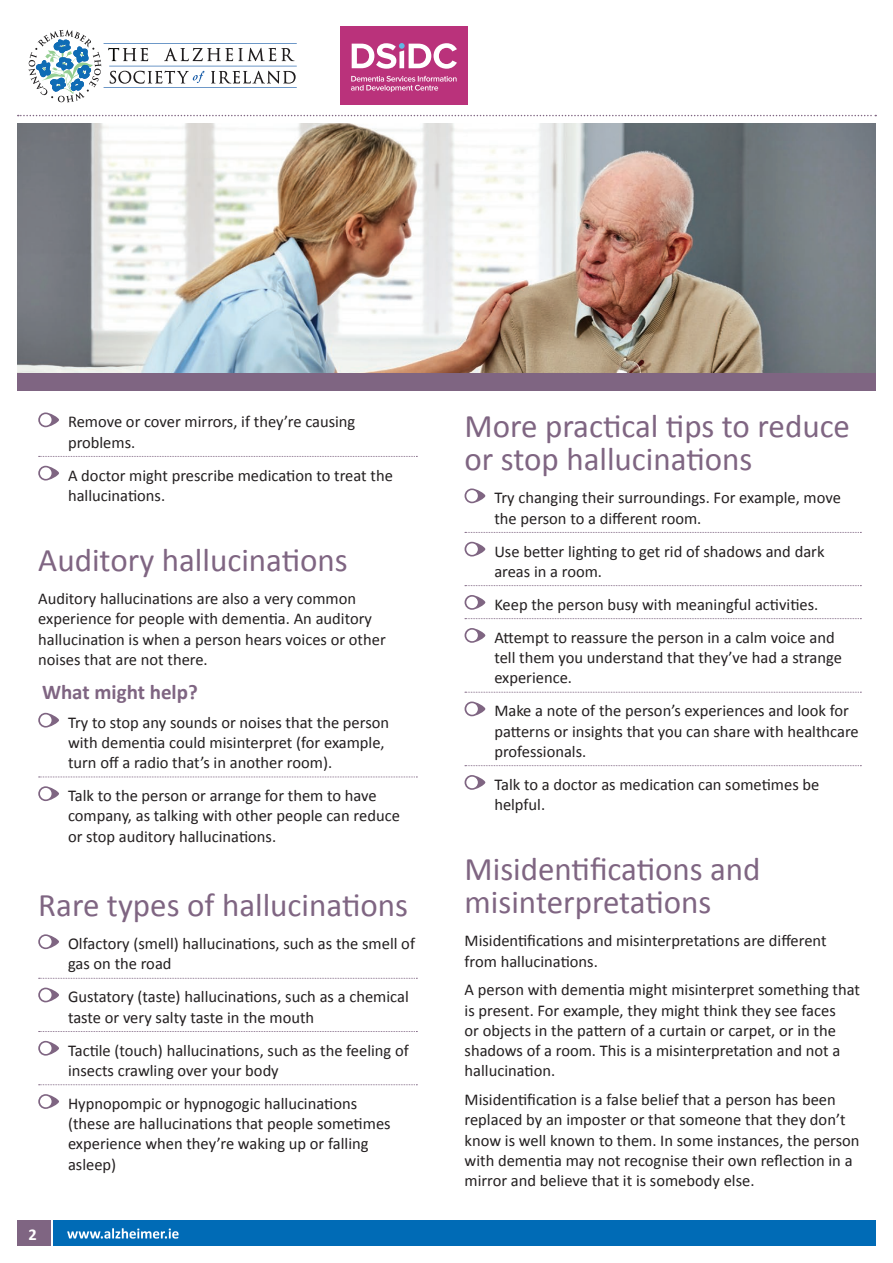
<style>
.page{position:relative;width:893px;height:1263px;background:#fff}
.page>*{position:absolute;margin:0;border:0;box-sizing:border-box;transform-origin:0 0}
.Main_Heading_E{font:33px/33px "Calibri";color:#7f6582}
.Body_Copy_-_Calibri{font:700 21px "Calibri";color:#7f6582}
.Body_Copy_Bullets_Re{font:16.5px/20.2px "Calibri";color:#231f20}
.Body_Copy_-_Calibri-2{font:16.5px/20.2px "Calibri";color:#231f20}
.BULLETS_NO_LINES{font:16.5px/20.2px "Calibri";color:#231f20}
.t1{font:700 16.5px "Calibri";color:#fff}
</style>
<div class="page">
<svg style="left:18px;top:115px;width:858px;height:1px"></svg>
<div style="left:53px;top:1220px;width:823px;height:26px;background:#006bb6"></div>
<div style="left:17px;top:1220px;width:33px;height:26px;background:#7f6582"></div>
<svg style="left:39px;top:456px;width:378px;height:1px"></svg>
<svg style="left:39px;top:776px;width:378px;height:1px"></svg>
<svg style="left:39px;top:978px;width:378px;height:1px"></svg>
<svg style="left:39px;top:1031px;width:378px;height:1px"></svg>
<svg style="left:39px;top:1084px;width:378px;height:1px"></svg>
<svg style="left:38px;top:412px;width:21px;height:15px"></svg>
<div style="left:40px;top:414px;width:12px;height:12px;background:#fff;border-radius:50%"></div>
<svg style="left:38px;top:466px;width:21px;height:14px"></svg>
<div style="left:40px;top:467px;width:12px;height:12px;background:#fff;border-radius:50%"></div>
<svg style="left:38px;top:713px;width:21px;height:14px"></svg>
<div style="left:40px;top:714px;width:12px;height:12px;background:#fff;border-radius:50%"></div>
<svg style="left:38px;top:786px;width:21px;height:15px"></svg>
<div style="left:40px;top:788px;width:12px;height:11px;background:#fff;border-radius:50%"></div>
<svg style="left:38px;top:934px;width:21px;height:15px"></svg>
<div style="left:40px;top:936px;width:12px;height:11px;background:#fff;border-radius:50%"></div>
<svg style="left:38px;top:987px;width:21px;height:15px"></svg>
<div style="left:40px;top:989px;width:12px;height:12px;background:#fff;border-radius:50%"></div>
<svg style="left:38px;top:1041px;width:21px;height:15px"></svg>
<div style="left:40px;top:1042px;width:12px;height:12px;background:#fff;border-radius:50%"></div>
<svg style="left:38px;top:1094px;width:21px;height:15px"></svg>
<div style="left:40px;top:1096px;width:12px;height:11px;background:#fff;border-radius:50%"></div>
<svg style="left:465px;top:532px;width:396px;height:1px"></svg>
<svg style="left:465px;top:585px;width:396px;height:1px"></svg>
<svg style="left:465px;top:618px;width:396px;height:1px"></svg>
<svg style="left:465px;top:692px;width:396px;height:1px"></svg>
<svg style="left:465px;top:765px;width:396px;height:1px"></svg>
<svg style="left:465px;top:488px;width:20px;height:15px"></svg>
<div style="left:466px;top:490px;width:12px;height:12px;background:#fff;border-radius:50%"></div>
<svg style="left:465px;top:542px;width:20px;height:14px"></svg>
<div style="left:466px;top:543px;width:12px;height:12px;background:#fff;border-radius:50%"></div>
<svg style="left:465px;top:595px;width:20px;height:15px"></svg>
<div style="left:466px;top:597px;width:12px;height:11px;background:#fff;border-radius:50%"></div>
<svg style="left:465px;top:628px;width:20px;height:15px"></svg>
<div style="left:466px;top:630px;width:12px;height:11px;background:#fff;border-radius:50%"></div>
<svg style="left:465px;top:701px;width:20px;height:15px"></svg>
<div style="left:466px;top:703px;width:12px;height:12px;background:#fff;border-radius:50%"></div>
<svg style="left:465px;top:775px;width:20px;height:15px"></svg>
<div style="left:466px;top:777px;width:12px;height:11px;background:#fff;border-radius:50%"></div>
<img style="left:17px;top:123px;width:859px;height:250px">
<div style="left:17px;top:373px;width:859px;height:17px;background:#7f6582"></div>
<svg style="left:67px;top:1228px;width:112px;height:10px"></svg>
<svg style="left:29px;top:30px;width:268px;height:72px"></svg>
<div style="left:340px;top:26px;width:128px;height:79px;background:#ba327b"></div>
<svg style="left:352px;top:43px;width:105px;height:26px"></svg>
<svg style="left:351px;top:76px;width:106px;height:6px"></svg>
<p class="Body_Copy_Bullets_Re" style="left:68px;top:412px;width:289px">Remove or cover mirrors, if they’re causing problems.</p>
<p class="BULLETS_NO_LINES" style="left:68px;top:465px;width:326px">A doctor might prescribe medication to treat the hallucinations.</p>
<p class="Main_Heading_E" style="left:38px;top:544px;width:311px">Auditory hallucinations</p>
<p class="Body_Copy_-_Calibri-2" style="left:38px;top:588px;width:349px">Auditory hallucinations are also a very common experience for people with dementia. An auditory hallucination is when a person hears voices or other noises that are not there.</p>
<p class="Body_Copy_-_Calibri" style="left:42px;top:678px;width:157px">What might help?</p>
<p class="Body_Copy_Bullets_Re" style="left:68px;top:712px;width:323px">Try to stop any sounds or noises that the person with dementia could misinterpret (for example, turn off a radio that’s in another room).</p>
<p class="BULLETS_NO_LINES" style="left:68px;top:785px;width:333px">Talk to the person or arrange for them to have company, as talking with other people can reduce or stop auditory hallucinations.</p>
<p class="Main_Heading_E" style="left:38px;top:889px;width:371px">Rare types of hallucinations</p>
<p class="Body_Copy_Bullets_Re" style="left:68px;top:933px;width:348px">Olfactory (smell) hallucinations, such as the smell of gas on the road</p>
<p class="Body_Copy_Bullets_Re" style="left:68px;top:987px;width:342px">Gustatory (taste) hallucinations, such as a chemical taste or very salty taste in the mouth</p>
<p class="Body_Copy_Bullets_Re" style="left:68px;top:1040px;width:342px">Tactile (touch) hallucinations, such as the feeling of insects crawling over your body</p>
<p class="BULLETS_NO_LINES" style="left:68px;top:1093px;width:324px">Hypnopompic or hypnogogic hallucinations (these are hallucinations that people sometimes experience when they’re waking up or falling asleep)</p>
<p class="t1" style="left:29px;top:1224px;width:10px">2</p>
<p class="Main_Heading_E" style="left:465px;top:410px;width:387px">More practical tips to reduce or stop hallucinations</p>
<p class="Body_Copy_Bullets_Re" style="left:494px;top:488px;width:348px">Try changing their surroundings. For example, move the person to a different room.</p>
<p class="Body_Copy_Bullets_Re" style="left:494px;top:541px;width:332px">Use better lighting to get rid of shadows and dark areas in a room.</p>
<p class="Body_Copy_Bullets_Re" style="left:494px;top:594px;width:326px">Keep the person busy with meaningful activities.</p>
<p class="Body_Copy_Bullets_Re" style="left:494px;top:627px;width:349px">Attempt to reassure the person in a calm voice and tell them you understand that they’ve had a strange experience.</p>
<p class="Body_Copy_Bullets_Re" style="left:494px;top:701px;width:366px">Make a note of the person’s experiences and look for patterns or insights that you can share with healthcare professionals.</p>
<p class="BULLETS_NO_LINES" style="left:494px;top:774px;width:327px">Talk to a doctor as medication can sometimes be helpful.</p>
<p class="Main_Heading_E" style="left:465px;top:853px;width:298px">Misidentifications and misinterpretations</p>
<p class="Body_Copy_-_Calibri-2" style="left:465px;top:931px;width:363px">Misidentifications and misinterpretations are different from hallucinations.</p>
<p class="Body_Copy_-_Calibri-2" style="left:465px;top:980px;width:397px">A person with dementia might misinterpret something that is present. For example, they might think they see faces<br>or objects in the pattern of a curtain or carpet, or in the shadows of a room. This is a misinterpretation and not a hallucination.</p>
<p class="Body_Copy_-_Calibri-2" style="left:465px;top:1089px;width:396px">Misidentification is a false belief that a person has been replaced by an imposter or that someone that they don’t know is well known to them. In some instances, the person with dementia may not recognise their own reflection in a mirror and believe that it is somebody else.</p>
</div>
